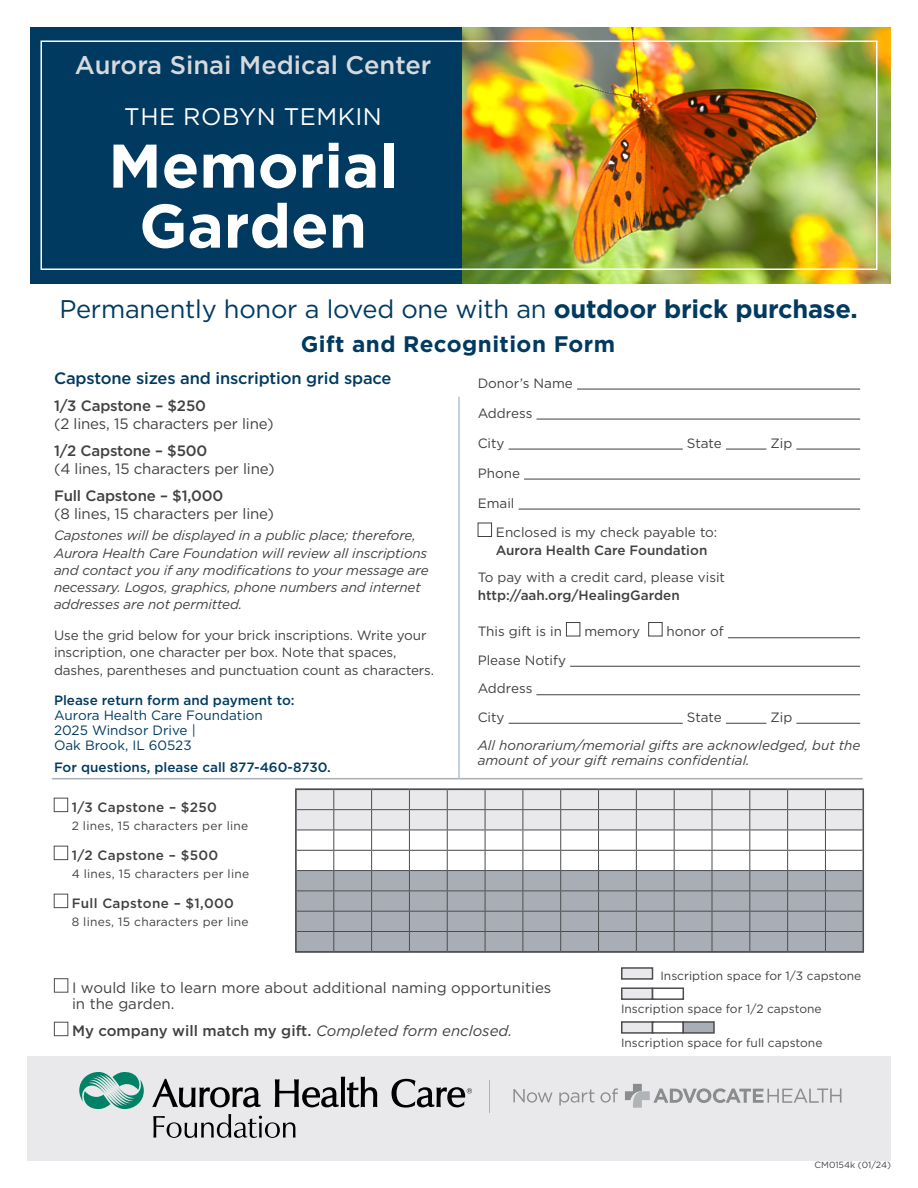
<style>
.page{position:relative;width:918px;height:1188px;background:#fff}
.page>*{position:absolute;margin:0;border:0;box-sizing:border-box;transform-origin:0 0}
.t1{font:700 61.5px/60px "Gotham";color:#fff;text-align:center}
.t2{font:25.5px "Gotham";letter-spacing:-.01em;color:#003a60}
.t3{font:500 25.5px "Gotham";color:#d7d9dc}
.t4{font:24px "Gotham";letter-spacing:.02em;color:#fff}
.t5{font:700 22.5px "Gotham";letter-spacing:.02em;color:#003a60}
.t6{font:500 16.5px "Gotham";letter-spacing:-.01em;color:#003a60}
.t7{font:15px/16.5px "Gotham";letter-spacing:-.01em;color:#414042}
.t8{font:500 15px "Gotham";letter-spacing:-.01em;color:#414042}
.t9{font:italic 13.5px/17.2px "Gotham";letter-spacing:-.01em;color:#414042}
.t10{font:13.5px/17.2px "Gotham";letter-spacing:-.01em;color:#414042}
.t11{font:500 13.5px "Gotham";color:#003a60}
.t12{font:13.5px/15px "Gotham";color:#003a60}
.t13{font:500 13.5px "Gotham";color:#414042}
.t14{font:500 13.5px "Gotham";letter-spacing:.025em;color:#414042}
.t15{font:12px "Gotham";color:#414042}
.t16{font:12px "Gotham";letter-spacing:.02em;color:#414042}
.t17{font:9px "Gotham";color:#414042}
.s1{font-weight:700}
.s2{font-weight:400;font-style:italic}
</style>
<div class="page">
<img style="left:462px;top:27px;width:429px;height:257px">
<div style="left:30px;top:27px;width:432px;height:257px;background:#003a60"></div>
<div style="left:40px;top:40px;width:838px;height:230px;border:2px solid #fff"></div>
<div style="left:27px;top:1056px;width:864px;height:105px;background:#e9e9eb"></div>
<svg style="left:79px;top:1072px;width:65px;height:38px"></svg>
<svg style="left:152px;top:1079px;width:109px;height:28px"></svg>
<svg style="left:275px;top:1077px;width:102px;height:30px"></svg>
<svg style="left:392px;top:1079px;width:80px;height:29px"></svg>
<svg style="left:153px;top:1114px;width:142px;height:24px"></svg>
<hr style="left:489px;top:1080px;width:1px;height:32px;background:#b1b4b6">
<svg style="left:513px;top:1089px;width:40px;height:14px"></svg>
<svg style="left:559px;top:1090px;width:35px;height:15px"></svg>
<svg style="left:600px;top:1088px;width:18px;height:15px"></svg>
<svg style="left:625px;top:1084px;width:216px;height:24px"></svg>
<div style="left:54px;top:978px;width:14px;height:15px;border:1px solid #4d4d4f"></div>
<div style="left:54px;top:1022px;width:14px;height:14px;border:1px solid #4d4d4f"></div>
<hr style="left:577px;top:389px;width:283px;height:1px;background:#414042">
<hr style="left:536px;top:419px;width:324px;height:1px;background:#414042">
<hr style="left:509px;top:449px;width:174px;height:1px;background:#414042">
<hr style="left:726px;top:449px;width:40px;height:1px;background:#414042">
<hr style="left:796px;top:449px;width:64px;height:1px;background:#414042">
<hr style="left:524px;top:479px;width:336px;height:1px;background:#414042">
<hr style="left:519px;top:509px;width:341px;height:1px;background:#414042">
<hr style="left:728px;top:637px;width:132px;height:1px;background:#414042">
<hr style="left:570px;top:666px;width:290px;height:1px;background:#414042">
<hr style="left:536px;top:694px;width:324px;height:1px;background:#414042">
<hr style="left:509px;top:723px;width:174px;height:1px;background:#414042">
<hr style="left:726px;top:723px;width:40px;height:1px;background:#414042">
<hr style="left:796px;top:723px;width:64px;height:1px;background:#414042">
<div style="left:478px;top:523px;width:14px;height:14px;border:1px solid #414042"></div>
<div style="left:566px;top:622px;width:14px;height:14px;border:1px solid #414042"></div>
<div style="left:648px;top:622px;width:15px;height:14px;border:1px solid #414042"></div>
<hr style="left:52px;top:778px;width:811px;height:1px;background:#a9aeb6">
<hr style="left:458px;top:397px;width:2px;height:382px;background:#afc3d6">
<div style="left:54px;top:798px;width:14px;height:14px;border:1px solid #4d4d4f"></div>
<div style="left:54px;top:846px;width:14px;height:14px;border:1px solid #4d4d4f"></div>
<div style="left:54px;top:894px;width:14px;height:14px;border:1px solid #4d4d4f"></div>
<div style="left:621px;top:967px;width:32px;height:13px;background:#e9e9eb;border:2px solid #4d4d4f"></div>
<div style="left:621px;top:987px;width:32px;height:13px;background:#e9e9eb;border:2px solid #4d4d4f"></div>
<div style="left:652px;top:987px;width:32px;height:13px;background:#fff;border:2px solid #4d4d4f"></div>
<div style="left:621px;top:1021px;width:32px;height:13px;background:#e9e9eb;border:2px solid #4d4d4f"></div>
<div style="left:652px;top:1021px;width:32px;height:13px;background:#fff;border:2px solid #4d4d4f"></div>
<div style="left:682px;top:1021px;width:33px;height:13px;background:#a9aeb6;border:2px solid #4d4d4f"></div>
<svg style="left:295px;top:789px;width:569px;height:162px"></svg>
<hr style="left:295px;top:951px;width:39px;height:2px;background:#4d4d4f">
<hr style="left:334px;top:951px;width:38px;height:2px;background:#4d4d4f">
<hr style="left:372px;top:951px;width:37px;height:2px;background:#4d4d4f">
<hr style="left:409px;top:951px;width:38px;height:2px;background:#4d4d4f">
<hr style="left:447px;top:951px;width:38px;height:2px;background:#4d4d4f">
<hr style="left:485px;top:951px;width:38px;height:2px;background:#4d4d4f">
<hr style="left:523px;top:951px;width:38px;height:2px;background:#4d4d4f">
<hr style="left:561px;top:951px;width:38px;height:2px;background:#4d4d4f">
<hr style="left:599px;top:951px;width:37px;height:2px;background:#4d4d4f">
<hr style="left:636px;top:951px;width:38px;height:2px;background:#4d4d4f">
<hr style="left:674px;top:951px;width:38px;height:2px;background:#4d4d4f">
<hr style="left:712px;top:951px;width:38px;height:2px;background:#4d4d4f">
<hr style="left:750px;top:951px;width:38px;height:2px;background:#4d4d4f">
<hr style="left:788px;top:951px;width:37px;height:2px;background:#4d4d4f">
<hr style="left:825px;top:951px;width:39px;height:2px;background:#4d4d4f">
<h2 class="t3" style="left:75px;top:49px;width:358px">Aurora Sinai Medical Center</h2>
<h3 class="t4" style="left:124px;top:101px;width:259px">THE ROBYN TEMKIN</h3>
<h1 class="t1" style="left:108px;top:136px;width:291px">Memorial<br>Garden</h1>
<h2 class="t2" style="left:59px;top:293px;width:800px">Permanently honor a loved one with an <span class="s1">outdoor brick purchase.</span></h2>
<h3 class="t5" style="left:301px;top:329px;width:316px">Gift and Recognition Form</h3>
<p class="t6" style="left:54px;top:367px;width:339px">Capstone sizes and inscription grid space</p>
<p class="t8" style="left:54px;top:396px;width:154px">1/3 Capstone – $250</p>
<p class="t7" style="left:54px;top:415px;width:221px">(2 lines, 15 characters per line)</p>
<p class="t8" style="left:54px;top:441px;width:155px">1/2 Capstone – $500</p>
<p class="t7" style="left:54px;top:460px;width:222px">(4 lines, 15 characters per line)</p>
<p class="t8" style="left:54px;top:486px;width:171px">Full Capstone – $1,000</p>
<p class="t7" style="left:54px;top:505px;width:222px">(8 lines, 15 characters per line)</p>
<p class="t9" style="left:54px;top:527px;width:376px">Capstones will be displayed in a public place; therefore, Aurora Health Care Foundation will review all inscriptions and contact you if any modifications to your message are necessary. Logos, graphics, phone numbers and internet addresses are not permitted.</p>
<p class="t10" style="left:54px;top:626px;width:382px">Use the grid below for your brick inscriptions. Write your inscription, one character per box. Note that spaces, dashes, parentheses and punctuation count as characters.</p>
<p class="t11" style="left:54px;top:691px;width:242px">Please return form and payment to:</p>
<p class="t12" style="left:54px;top:707px;width:210px">Aurora Health Care Foundation<br>2025 Windsor Drive |<br>Oak Brook, IL 60523</p>
<p class="t11" style="left:54px;top:759px;width:278px">For questions, please call 877-460-8730.</p>
<p class="t14" style="left:72px;top:798px;width:147px">1/3 Capstone – $250</p>
<p class="t16" style="left:72px;top:818px;width:178px">2 lines, 15 characters per line</p>
<p class="t14" style="left:72px;top:846px;width:148px">1/2 Capstone – $500</p>
<p class="t16" style="left:72px;top:866px;width:179px">4 lines, 15 characters per line</p>
<p class="t14" style="left:72px;top:894px;width:164px">Full Capstone – $1,000</p>
<p class="t16" style="left:72px;top:914px;width:179px">8 lines, 15 characters per line</p>
<p class="t10" style="left:478px;top:374px;width:97px">Donor’s Name</p>
<p class="t10" style="left:478px;top:404px;width:56px">Address</p>
<p class="t10" style="left:478px;top:434px;width:28px">City</p>
<p class="t10" style="left:687px;top:434px;width:37px">State</p>
<p class="t10" style="left:770px;top:434px;width:23px">Zip</p>
<p class="t10" style="left:478px;top:464px;width:44px">Phone</p>
<p class="t10" style="left:496px;top:488px;width:223px;line-height:29.1px;text-indent:-18px">Email<br>Enclosed is my check payable to:</p>
<p class="t13" style="left:496px;top:542px;width:213px">Aurora Health Care Foundation</p>
<p class="t10" style="left:478px;top:569px;width:249px">To pay with a credit card, please visit</p>
<p class="t13" style="left:478px;top:587px;width:204px">http://aah.org/HealingGarden</p>
<p class="t10" style="left:478px;top:623px;width:86px">This gift is in</p>
<p class="t10" style="left:584px;top:623px;width:57px">memory</p>
<p class="t10" style="left:667px;top:623px;width:59px">honor of</p>
<p class="t10" style="left:478px;top:646px;width:90px;line-height:28.5px">Please Notify<br>Address<br>City</p>
<p class="t10" style="left:687px;top:708px;width:37px">State</p>
<p class="t10" style="left:770px;top:708px;width:23px">Zip</p>
<p class="t9" style="left:478px;top:738px;width:384px;line-height:15px">All honorarium/memorial gifts are acknowledged, but the amount of your gift remains confidential.</p>
<p class="t7" style="left:72px;top:979px;width:481px">I would like to learn more about additional naming opportunities in the garden.</p>
<p class="t8" style="left:72px;top:1021px;width:442px">My company will match my gift. <span class="s2">Completed form enclosed.</span></p>
<p class="t15" style="left:660px;top:968px;width:202px">Inscription space for 1/3 capstone</p>
<p class="t15" style="left:621px;top:1002px;width:202px">Inscription space for 1/2 capstone</p>
<p class="t15" style="left:621px;top:1035px;width:203px">Inscription space for full capstone</p>
<p class="t17" style="left:815px;top:1159px;width:78px">CM0154k (01/24)</p>
</div>
